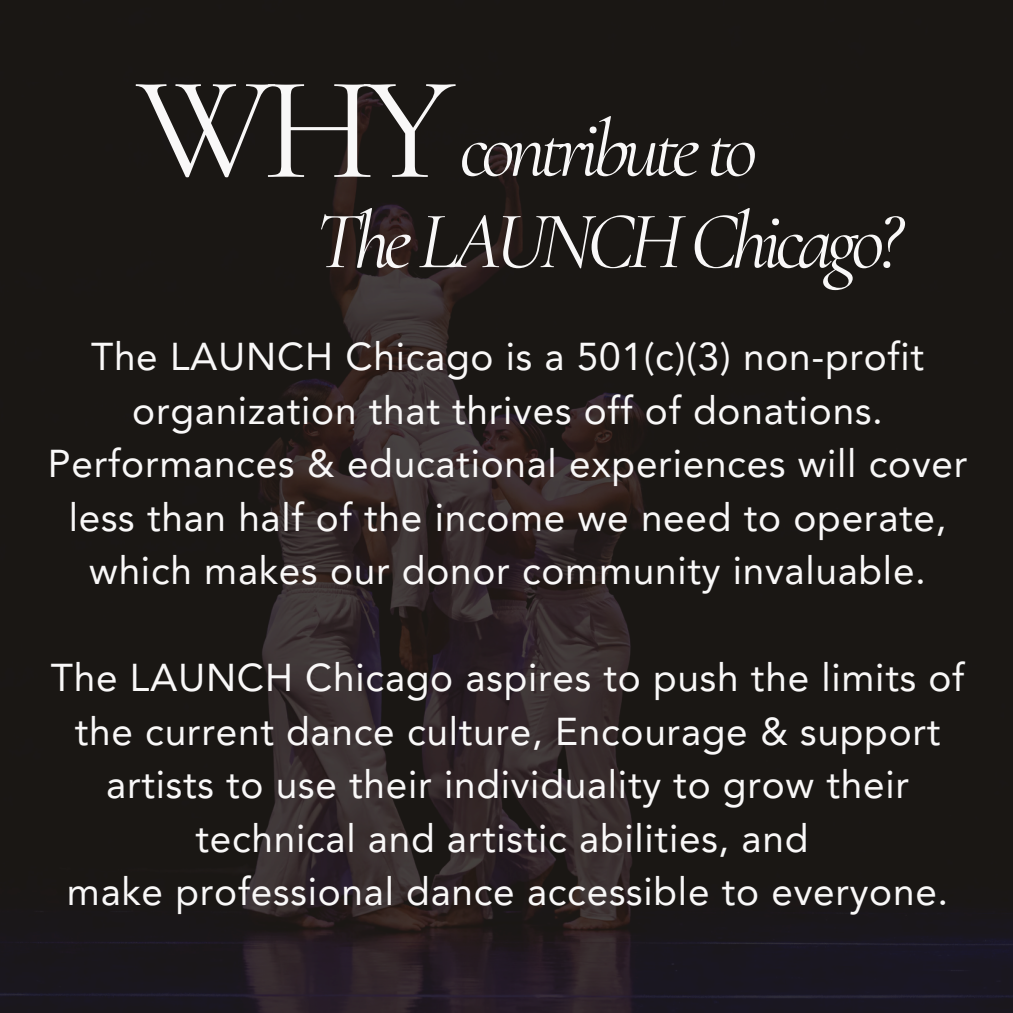
<style>
.page{position:relative;width:1013px;height:1013px;background:#fff}
.page>*{position:absolute;margin:0;border:0;box-sizing:border-box;transform-origin:0 0}
.t1{font:148.12px "Cormorant SC";color:#f9f8f8}
.t2{font:italic 81.62px/91.9px "Cormorant Garamond";letter-spacing:-.075em;color:#f9f8f8;text-align:center}
.t3{font:38.75px/53.5px "Avenir LT Pro";letter-spacing:.02em;color:#f9f8f8;text-align:center}
</style>
<div class="page">
<img style="left:0;top:0;width:1012px;height:1012px">
<p class="t1" style="left:136px;top:40px;width:320px">WHY</p>
<h1 class="t2" style="left:315px;top:103px;width:588px">contribute to<br>The LAUNCH Chicago?</h1>
<h2 class="t3" style="left:48px;top:334px;width:921px">The LAUNCH Chicago is a 501(c)(3) non-profit organization that thrives off of donations.<br>Performances &amp; educational experiences will cover less than half of the income we need to operate, which makes our donor community invaluable.</h2>
<p class="t3" style="left:51px;top:654px;width:915px">The LAUNCH Chicago aspires to push the limits of the current dance culture, Encourage &amp; support artists to use their individuality to grow their technical and artistic abilities, and</p>
<p class="t3" style="left:67px;top:868px;width:883px">make professional dance accessible to everyone.</p>
</div>
